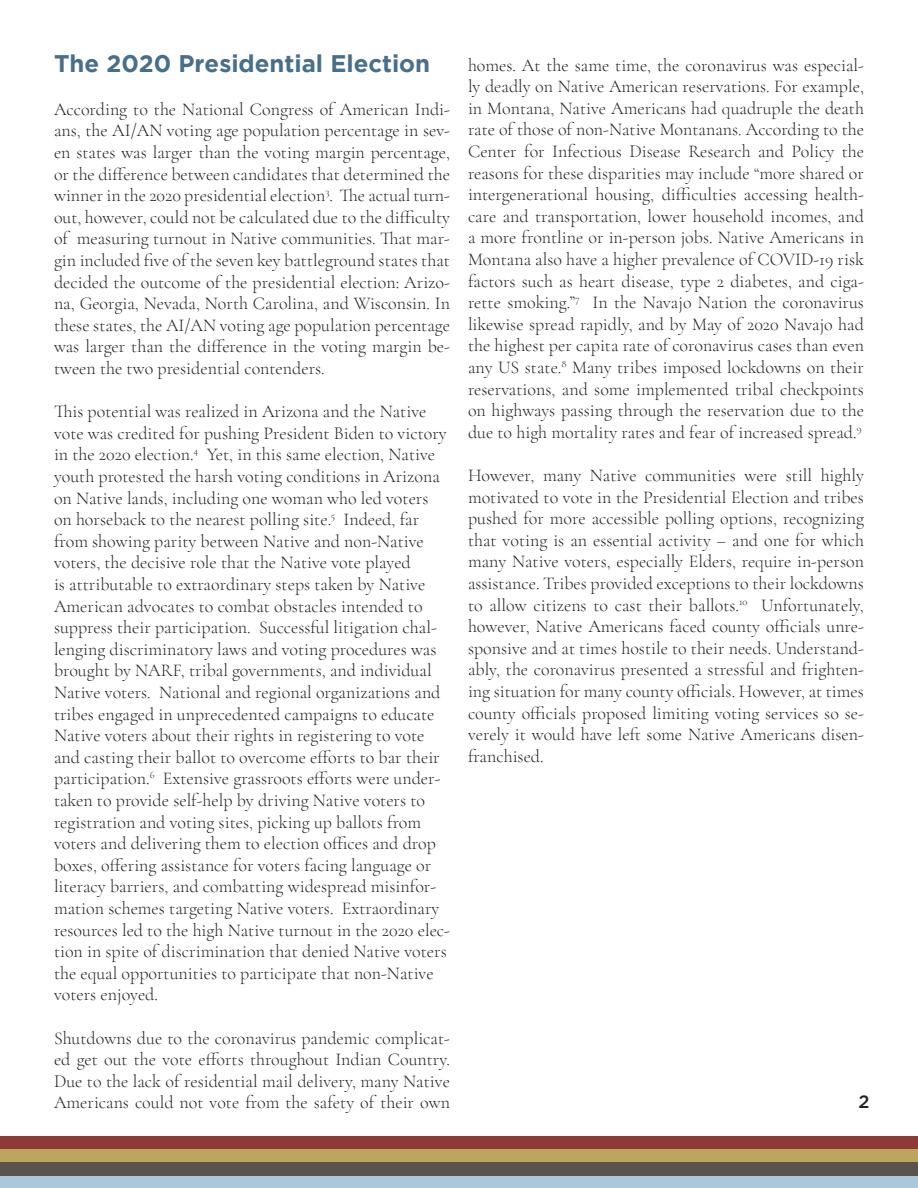
<style>
.page{position:relative;width:918px;height:1188px;background:#fff}
.page>*{position:absolute;margin:0;border:0;box-sizing:border-box;transform-origin:0 0}
.t1{font:700 24px "Gotham";color:#476f8a}
.t2{font:300 18px/21.6px "Cormorant Garamond";color:#231f20;text-align:justify}
.t3{font:500 18px "Gotham";color:#231f20}
</style>
<div class="page">
<svg style="left:0;top:1136px;width:1px;height:52px"></svg>
<div style="left:1px;top:1136px;width:917px;height:13px;background:#8e3a38"></div>
<div style="left:1px;top:1149px;width:917px;height:14px;background:#bda45f"></div>
<div style="left:1px;top:1163px;width:917px;height:13px;background:#5c534e"></div>
<div style="left:1px;top:1176px;width:917px;height:12px;background:#abc7da"></div>
<p class="t1" style="left:54px;top:49px;width:378px">The 2020 Presidential Election</p>
<p class="t2" style="left:54px;top:98px;width:398px">According to the National Congress of American Indi&shy;ans, the AI/AN voting age population percentage in sev&shy;en states was larger than the voting margin percentage, or the difference between candidates that determined the winner in the 2020 presidential election<sup>3</sup>. The actual turn&shy;out, however, could not be calculated due to the difficulty of measuring turnout in Native communities. That mar&shy;gin included five of the seven key battleground states that decided the outcome of the presidential election: Arizo&shy;na, Georgia, Nevada, North Carolina, and Wisconsin. In these states, the AI/AN voting age population percentage was larger than the difference in the voting margin be&shy;tween the two presidential contenders.</p>
<p class="t2" style="left:54px;top:401px;width:397px;text-align:left">This potential was realized in Arizona and the Native vote was credited for pushing President Biden to victory in the 2020 election.<sup>4</sup> Yet, in this same election, Native youth protested the harsh voting conditions in Arizona on Native lands, including one woman who led voters on horseback to the nearest polling site.<sup>5</sup> Indeed, far from showing parity between Native and non-Native voters, the decisive role that the Native vote played<br>is attributable to extraordinary steps taken by Native American advocates to combat obstacles intended to suppress their participation. Successful litigation chal&shy;lenging discriminatory laws and voting procedures was brought by NARF, tribal governments, and individual Native voters. National and regional organizations and tribes engaged in unprecedented campaigns to educate Native voters about their rights in registering to vote and casting their ballot to overcome efforts to bar their participation.<sup>6</sup> Extensive grassroots efforts were under&shy;taken to provide self-help by driving Native voters to registration and voting sites, picking up ballots from voters and delivering them to election offices and drop boxes, offering assistance for voters facing language or literacy barriers, and combatting widespread misinfor&shy;mation schemes targeting Native voters. Extraordinary resources led to the high Native turnout in the 2020 elec&shy;tion in spite of discrimination that denied Native voters the equal opportunities to participate that non-Native voters enjoyed.</p>
<p class="t2" style="left:54px;top:1027px;width:397px">Shutdowns due to the coronavirus pandemic complicat&shy;ed get out the vote efforts throughout Indian Country.<br>Due to the lack of residential mail delivery, many Native Americans could not vote from the safety of their own</p>
<p class="t2" style="left:468px;top:54px;width:398px">homes. At the same time, the coronavirus was especial&shy;ly deadly on Native American reservations. For example, in Montana, Native Americans had quadruple the death rate of those of non-Native Montanans. According to the Center for Infectious Disease Research and Policy the reasons for these disparities may include “more shared or intergenerational housing, difficulties accessing health&shy;care and transportation, lower household incomes, and a more frontline or in-person jobs. Native Americans in Montana also have a higher prevalence of COVID-19 risk factors such as heart disease, type 2 diabetes, and ciga&shy;rette smoking.”<sup>7</sup> In the Navajo Nation the coronavirus likewise spread rapidly, and by May of 2020 Navajo had the highest per capita rate of coronavirus cases than even any US state.<sup>8</sup> Many tribes imposed lockdowns on their reservations, and some implemented tribal checkpoints on highways passing through the reservation due to the due to high mortality rates and fear of increased spread.<sup>9</sup></p>
<p class="t2" style="left:468px;top:464px;width:398px">However, many Native communities were still highly motivated to vote in the Presidential Election and tribes pushed for more accessible polling options, recognizing that voting is an essential activity – and one for which many Native voters, especially Elders, require in-person assistance. Tribes provided exceptions to their lockdowns to allow citizens to cast their ballots.<sup>10</sup> Unfortunately, however, Native Americans faced county officials unre&shy;sponsive and at times hostile to their needs. Understand&shy;ably, the coronavirus presented a stressful and frighten&shy;ing situation for many county officials. However, at times county officials proposed limiting voting services so se&shy;verely it would have left some Native Americans disen&shy;franchised.</p>
<p class="t3" style="left:858px;top:1092px;width:13px">2</p>
</div>
